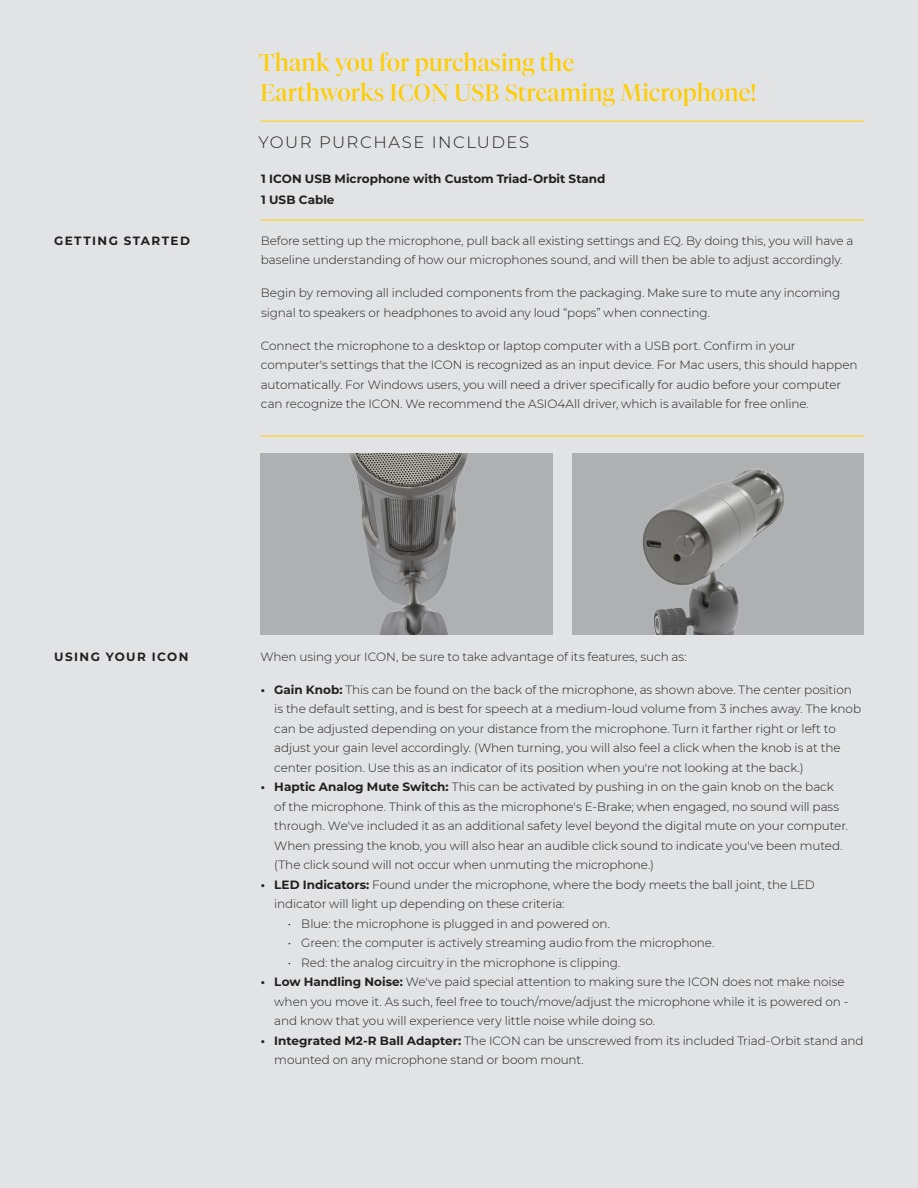
<style>
.page{position:relative;width:918px;height:1188px;background:#e2e3e4}
.page>*{position:absolute;margin:0;border:0;box-sizing:border-box;transform-origin:0 0}
.Ad__Headline__16_20{font:24px "Tiempos Fine";letter-spacing:.01em;color:#fc0}
.Datasheet__Title_2{font:300 16.5px "Montserrat";letter-spacing:.085em;color:#231f20}
.Body___8_13{font:300 12px/19.5px "Montserrat";letter-spacing:-.005em;color:#231f20}
.Body__Heading__9_14{font:700 12px "Montserrat";color:#231f20}
.Heading_2__11_15{font:700 12px "Montserrat";letter-spacing:.115em;color:#231f20}
.s1{font-weight:700}
</style>
<div class="page">
<hr style="left:261px;top:121px;width:603px;height:1px;background:#fc0">
<hr style="left:261px;top:220px;width:603px;height:1px;background:#fc0">
<img style="left:573px;top:453px;width:291px;height:181px">
<img style="left:261px;top:453px;width:292px;height:181px">
<hr style="left:261px;top:436px;width:603px;height:1px;background:#fc0">
<p class="Heading_2__11_15" style="left:54px;top:232px;width:137px">GETTING STARTED</p>
<p class="Ad__Headline__16_20" style="left:259px;top:48px;width:317px">Thank you for purchasing the</p>
<p class="Ad__Headline__16_20" style="left:260px;top:78px;width:498px">Earthworks ICON USB Streaming Microphone!</p>
<p class="Datasheet__Title_2" style="left:259px;top:131px;width:272px">YOUR PURCHASE INCLUDES</p>
<p class="Body__Heading__9_14" style="left:261px;top:170px;width:346px">1 ICON USB Microphone with Custom Triad-Orbit Stand</p>
<p class="Body__Heading__9_14" style="left:261px;top:191px;width:75px">1 USB Cable</p>
<p class="Body___8_13" style="left:261px;top:230px;width:594px">Before setting up the microphone, pull back all existing settings and EQ. By doing this, you will have a baseline understanding of how our microphones sound, and will then be able to adjust accordingly.</p>
<p class="Body___8_13" style="left:261px;top:283px;width:581px">Begin by removing all included components from the packaging. Make sure to mute any incoming signal to speakers or headphones to avoid any loud “pops” when connecting.</p>
<p class="Body___8_13" style="left:261px;top:335px;width:598px">Connect the microphone to a desktop or laptop computer with a USB port. Confirm in your computer's settings that the ICON is recognized as an input device. For Mac users, this should happen automatically. For Windows users, you will need a driver specifically for audio before your computer can recognize the ICON. We recommend the ASIO4All driver, which is available for free online.</p>
<p class="Heading_2__11_15" style="left:54px;top:648px;width:136px">USING YOUR ICON</p>
<p class="Body___8_13" style="left:260px;top:647px;width:428px">When using your ICON, be sure to take advantage of its features, such as:</p>
<p class="Body___8_13" style="left:274px;top:680px;width:588px;text-indent:-14px"><span class="s1">• Gain Knob:</span> This can be found on the back of the microphone, as shown above. The center position is the default setting, and is best for speech at a medium-loud volume from 3 inches away. The knob can be adjusted depending on your distance from the microphone. Turn it farther right or left to adjust your gain level accordingly. (When turning, you will also feel a click when the knob is at the center position. Use this as an indicator of its position when you're not looking at the back.)</p>
<p class="Body___8_13" style="left:274px;top:777px;width:575px;text-indent:-14px"><span class="s1">• Haptic Analog Mute Switch:</span> This can be activated by pushing in on the gain knob on the back of the microphone. Think of this as the microphone's E-Brake; when engaged, no sound will pass through. We've included it as an additional safety level beyond the digital mute on your computer.<br>When pressing the knob, you will also hear an audible click sound to indicate you've been muted. (The click sound will not occur when unmuting the microphone.)</p>
<p class="Body___8_13" style="left:274px;top:875px;width:542px;text-indent:-14px"><span class="s1">• LED Indicators:</span> Found under the microphone, where the body meets the ball joint, the LED indicator will light up depending on these criteria:</p>
<p class="Body___8_13" style="left:288px;top:914px;width:324px">• Blue: the microphone is plugged in and powered on.</p>
<p class="Body___8_13" style="left:288px;top:933px;width:428px">• Green: the computer is actively streaming audio from the microphone.</p>
<p class="Body___8_13" style="left:288px;top:953px;width:334px">• Red: the analog circuitry in the microphone is clipping.</p>
<p class="Body___8_13" style="left:274px;top:972px;width:576px;text-indent:-14px"><span class="s1">• Low Handling Noise:</span> We've paid special attention to making sure the ICON does not make noise when you move it. As such, feel free to touch/move/adjust the microphone while it is powered on - and know that you will experience very little noise while doing so.</p>
<p class="Body___8_13" style="left:274px;top:1031px;width:591px;text-indent:-14px"><span class="s1">• Integrated M2-R Ball Adapter:</span> The ICON can be unscrewed from its included Triad-Orbit stand and mounted on any microphone stand or boom mount.</p>
</div>
